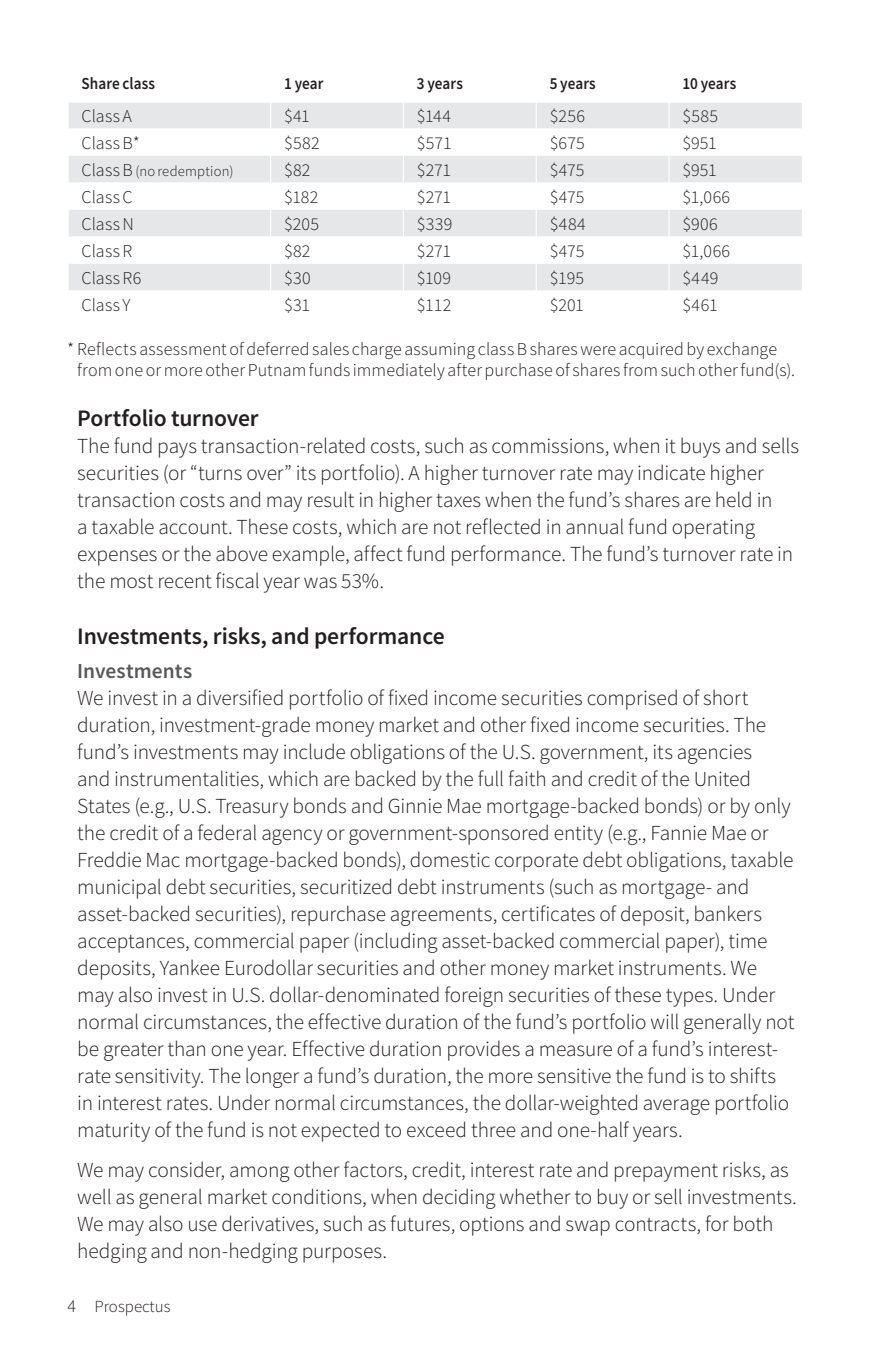
<style>
.page{position:relative;width:871px;height:1357px;background:#fff}
.page>*{position:absolute;margin:0;border:0;box-sizing:border-box;transform-origin:0 0}
.SubHead_1{font:600 23.62px "Source Sans Pro";letter-spacing:-.005em;color:#231f20}
.Text{font:300 21.38px/27px "Source Sans Pro";letter-spacing:-.005em;color:#231f20}
.SubHead_2{font:600 21.38px "Source Sans Pro";letter-spacing:.005em;color:#57585a}
.Table_Left{font:300 18px "Source Sans Pro";letter-spacing:.01em;color:#231f20}
.Foot_symbol2{font:300 18px/21.4px "Source Sans Pro";letter-spacing:.005em;color:#231f20}
.Table_ColHd_Left{font:600 16.88px "Source Sans Pro";letter-spacing:.005em;color:#231f20;scale:.9 1}
.t1{font:300 16.88px "Source Sans Pro";color:#231f20}
.Table_Left-2{font:300 14.62px "Source Sans Pro";letter-spacing:.015em;color:#231f20}
.s1{font-size:18px}
</style>
<div class="page">
<div style="left:69px;top:103px;width:733px;height:25px;background:#e6e7e9"></div>
<svg style="left:69px;top:156px;width:733px;height:134px;fill:#e6e7e9"></svg>
<svg style="left:270px;top:103px;width:1px;height:187px"></svg>
<svg style="left:403px;top:103px;width:1px;height:187px"></svg>
<svg style="left:536px;top:103px;width:1px;height:187px"></svg>
<svg style="left:668px;top:103px;width:1px;height:187px"></svg>
<p class="Table_ColHd_Left" style="left:82px;top:72px;width:83px">Share class</p>
<p class="Table_ColHd_Left" style="left:284px;top:72px;width:45px">1 year</p>
<p class="Table_ColHd_Left" style="left:417px;top:72px;width:53px">3 years</p>
<p class="Table_ColHd_Left" style="left:550px;top:72px;width:53px">5 years</p>
<p class="Table_ColHd_Left" style="left:682px;top:72px;width:61px">10 years</p>
<p class="Table_Left" style="left:82px;top:105px;width:52px">Class A</p>
<p class="Table_Left" style="left:284px;top:105px;width:27px">$41</p>
<p class="Table_Left" style="left:417px;top:105px;width:36px">$144</p>
<p class="Table_Left" style="left:550px;top:105px;width:37px">$256</p>
<p class="Table_Left" style="left:682px;top:105px;width:37px">$585</p>
<p class="Table_Left" style="left:82px;top:132px;width:60px">Class B*</p>
<p class="Table_Left" style="left:284px;top:132px;width:37px">$582</p>
<p class="Table_Left" style="left:417px;top:132px;width:36px">$571</p>
<p class="Table_Left" style="left:550px;top:132px;width:36px">$675</p>
<p class="Table_Left" style="left:682px;top:132px;width:36px">$951</p>
<p class="Table_Left-2" style="left:82px;top:162px;width:153px"><span class="s1">Class B</span> (no redemption)</p>
<p class="Table_Left" style="left:284px;top:159px;width:28px">$82</p>
<p class="Table_Left" style="left:417px;top:159px;width:36px">$271</p>
<p class="Table_Left" style="left:550px;top:159px;width:36px">$475</p>
<p class="Table_Left" style="left:682px;top:159px;width:36px">$951</p>
<p class="Table_Left" style="left:82px;top:186px;width:53px">Class C</p>
<p class="Table_Left" style="left:284px;top:186px;width:36px">$182</p>
<p class="Table_Left" style="left:417px;top:186px;width:36px">$271</p>
<p class="Table_Left" style="left:550px;top:186px;width:36px">$475</p>
<p class="Table_Left" style="left:682px;top:186px;width:49px">$1,066</p>
<p class="Table_Left" style="left:82px;top:213px;width:54px">Class N</p>
<p class="Table_Left" style="left:284px;top:213px;width:36px">$205</p>
<p class="Table_Left" style="left:417px;top:213px;width:37px">$339</p>
<p class="Table_Left" style="left:550px;top:213px;width:38px">$484</p>
<p class="Table_Left" style="left:682px;top:213px;width:37px">$906</p>
<p class="Table_Left" style="left:82px;top:240px;width:52px">Class R</p>
<p class="Table_Left" style="left:284px;top:240px;width:28px">$82</p>
<p class="Table_Left" style="left:417px;top:240px;width:36px">$271</p>
<p class="Table_Left" style="left:550px;top:240px;width:36px">$475</p>
<p class="Table_Left" style="left:682px;top:240px;width:49px">$1,066</p>
<p class="Table_Left" style="left:82px;top:267px;width:61px">Class R6</p>
<p class="Table_Left" style="left:284px;top:267px;width:28px">$30</p>
<p class="Table_Left" style="left:417px;top:267px;width:36px">$109</p>
<p class="Table_Left" style="left:550px;top:267px;width:36px">$195</p>
<p class="Table_Left" style="left:682px;top:267px;width:37px">$449</p>
<p class="Table_Left" style="left:82px;top:294px;width:51px">Class Y</p>
<p class="Table_Left" style="left:284px;top:294px;width:27px">$31</p>
<p class="Table_Left" style="left:417px;top:294px;width:36px">$112</p>
<p class="Table_Left" style="left:550px;top:294px;width:36px">$201</p>
<p class="Table_Left" style="left:682px;top:294px;width:37px">$461</p>
<p class="Foot_symbol2" style="left:77px;top:338px;width:719px;text-indent:-10px">* Reflects assessment of deferred sales charge assuming class B shares were acquired by exchange from one or more other Putnam funds immediately after purchase of shares from such other fund(s).</p>
<p class="SubHead_1" style="left:77px;top:402px;width:183px">Portfolio turnover</p>
<p class="Text" style="left:77px;top:432px;width:723px">The fund pays transaction-related costs, such as commissions, when it buys and sells securities (or “turns over” its portfolio). A higher turnover rate may indicate higher transaction costs and may result in higher taxes when the fund’s shares are held in<br>a taxable account. These costs, which are not reflected in annual fund operating expenses or the above example, affect fund performance. The fund’s turnover rate in the most recent fiscal year was 53%.</p>
<p class="SubHead_1" style="left:77px;top:620px;width:369px">Investments, risks, and performance</p>
<p class="SubHead_2" style="left:77px;top:656px;width:117px">Investments</p>
<p class="Text" style="left:77px;top:684px;width:719px">We invest in a diversified portfolio of fixed income securities comprised of short duration, investment-grade money market and other fixed income securities. The fund’s investments may include obligations of the U.S. government, its agencies<br>and instrumentalities, which are backed by the full faith and credit of the United States (e.g., U.S. Treasury bonds and Ginnie Mae mortgage-backed bonds) or by only the credit of a federal agency or government-sponsored entity (e.g., Fannie Mae or Freddie Mac mortgage-backed bonds), domestic corporate debt obligations, taxable municipal debt securities, securitized debt instruments (such as mortgage- and asset-backed securities), repurchase agreements, certificates of deposit, bankers acceptances, commercial paper (including asset-backed commercial paper), time deposits, Yankee Eurodollar securities and other money market instruments. We may also invest in U.S. dollar-denominated foreign securities of these types. Under normal circumstances, the effective duration of the fund’s portfolio will generally not be greater than one year. Effective duration provides a measure of a fund’s interest&shy;rate sensitivity. The longer a fund’s duration, the more sensitive the fund is to shifts in interest rates. Under normal circumstances, the dollar-weighted average portfolio maturity of the fund is not expected to exceed three and one-half years.</p>
<p class="Text" style="left:77px;top:1156px;width:721px">We may consider, among other factors, credit, interest rate and prepayment risks, as well as general market conditions, when deciding whether to buy or sell investments.<br>We may also use derivatives, such as futures, options and swap contracts, for both hedging and non-hedging purposes.</p>
<p class="t1" style="left:68px;top:1296px;width:105px"><span class="s1">4</span> Prospectus</p>
</div>
